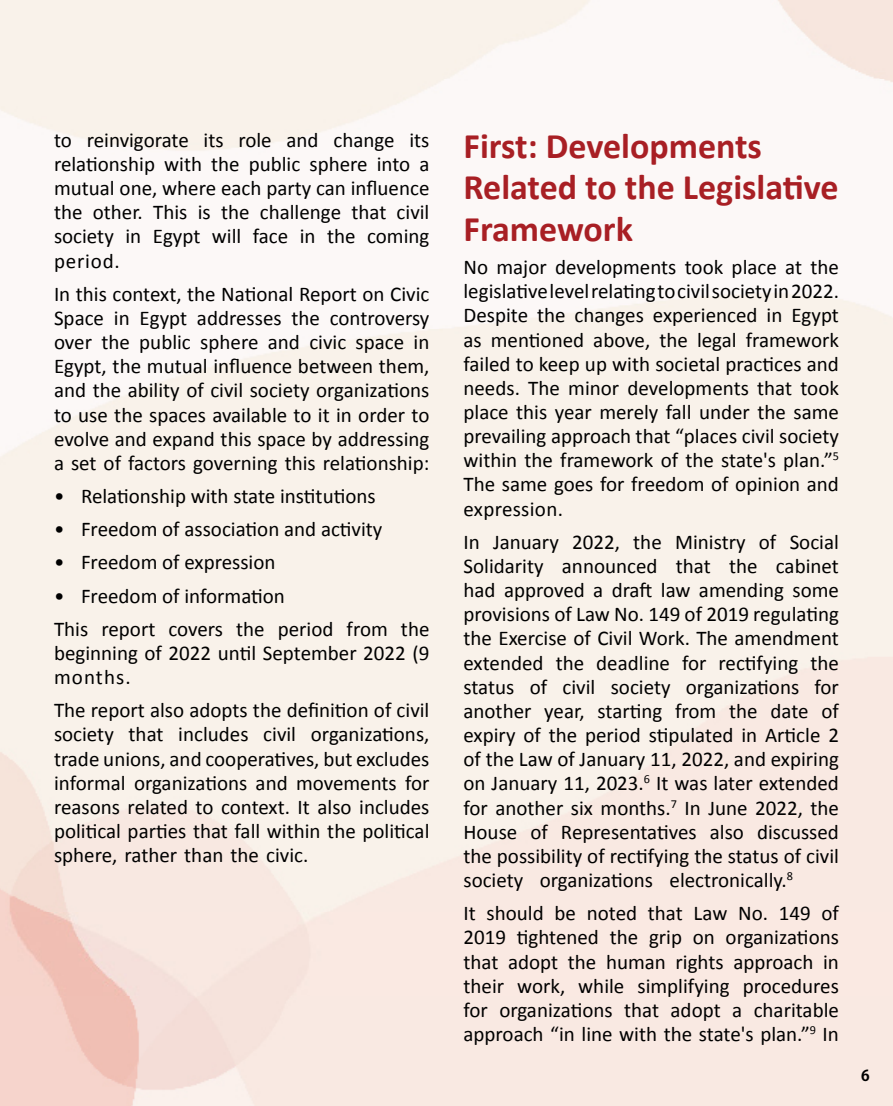
<style>
.page{position:relative;width:893px;height:1106px;background:#fff}
.page>*{position:absolute;margin:0;border:0;box-sizing:border-box;transform-origin:0 0}
.t1{font:700 36px/41.4px "Calibri";color:#a81f24}
.t2{font:21px/24.2px "Calibri";color:#000}
.t3{font:700 15px "Adobe Gothic Std";color:#000}
</style>
<div class="page">
<p class="t2" style="left:238px;top:127px;width:35px">role</p>
<p class="t2" style="left:333px;top:127px;width:63px">change</p>
<p class="t2" style="left:287px;top:127px;width:34px">and</p>
<p class="t2" style="left:87px;top:127px;width:104px">reinvigorate</p>
<p class="t2" style="left:204px;top:127px;width:22px">its</p>
<p class="t2" style="left:409px;top:127px;width:22px">its</p>
<p class="t2" style="left:54px;top:127px;width:19px">to</p>
<p class="t2" style="left:54px;top:151px;width:377px">relationship with the public sphere into a</p>
<p class="t2" style="left:54px;top:175px;width:377px">mutual one, where each party can influence</p>
<p class="t2" style="left:397px;top:200px;width:34px">civil</p>
<p class="t2" style="left:54px;top:200px;width:30px">the</p>
<p class="t2" style="left:93px;top:200px;width:52px">other.</p>
<p class="t2" style="left:153px;top:200px;width:36px">This</p>
<p class="t2" style="left:221px;top:200px;width:30px">the</p>
<p class="t2" style="left:260px;top:200px;width:83px">challenge</p>
<p class="t2" style="left:351px;top:200px;width:36px">that</p>
<p class="t2" style="left:198px;top:200px;width:15px">is</p>
<p class="t2" style="left:253px;top:224px;width:37px">face</p>
<p class="t2" style="left:212px;top:224px;width:31px">will</p>
<p class="t2" style="left:327px;top:224px;width:30px">the</p>
<p class="t2" style="left:54px;top:224px;width:67px">society period.</p>
<p class="t2" style="left:54px;top:281px;width:377px;text-align:right">In this context, the National Report on Civic controversy</p>
<p class="t2" style="left:125px;top:224px;width:17px">in</p>
<p class="t2" style="left:300px;top:224px;width:17px">in</p>
<p class="t2" style="left:367px;top:224px;width:64px">coming</p>
<p class="t2" style="left:153px;top:224px;width:49px">Egypt</p>
<p class="t2" style="left:291px;top:305px;width:30px">the</p>
<p class="t2" style="left:197px;top:305px;width:86px">addresses</p>
<p class="t2" style="left:114px;top:305px;width:17px">in</p>
<p class="t2" style="left:54px;top:305px;width:377px">Space<br>over the public sphere and civic space in Egypt, the mutual influence between them, and the ability of civil society organizations to use the spaces available to init order to evolve and expand this space by addressing a set of factors governing this relationship:</p>
<p class="t2" style="left:81px;top:483px;width:296px">Relationship with state institutions</p>
<p class="t2" style="left:140px;top:305px;width:49px">Egypt</p>
<p class="t2" style="left:54px;top:483px;width:12px">•</p>
<p class="t2" style="left:54px;top:516px;width:12px">•</p>
<p class="t2" style="left:81px;top:516px;width:303px">Freedom of association and activity</p>
<p class="t2" style="left:54px;top:550px;width:12px">•</p>
<p class="t2" style="left:81px;top:550px;width:196px">Freedom of expression</p>
<p class="t2" style="left:54px;top:583px;width:12px">•</p>
<p class="t2" style="left:81px;top:583px;width:205px">Freedom of information</p>
<p class="t2" style="left:347px;top:616px;width:43px">from</p>
<p class="t2" style="left:54px;top:616px;width:377px">This<br>beginning of 2022 until September 2022 9) months.</p>
<p class="t2" style="left:54px;top:697px;width:377px;text-align:right">The report also adopts the definition of civil organizations,</p>
<p class="t2" style="left:236px;top:616px;width:30px">the</p>
<p class="t2" style="left:401px;top:616px;width:30px">the</p>
<p class="t2" style="left:278px;top:616px;width:57px">period</p>
<p class="t2" style="left:101px;top:616px;width:55px">report</p>
<p class="t2" style="left:168px;top:616px;width:56px">covers</p>
<p class="t2" style="left:129px;top:721px;width:36px">that</p>
<p class="t2" style="left:178px;top:721px;width:72px">includes</p>
<p class="t2" style="left:263px;top:721px;width:34px">civil</p>
<p class="t2" style="left:54px;top:721px;width:377px">society<br>trade unions, and cooperatives, but excludes informal organizations and movements for reasons related to context. It also includes political parties that fall within the political sphere, rather than the civic.</p>
<h1 class="t1" style="left:463px;top:124px;width:377px">First: Developments<br>Related to the Legislative<br>Framework</h1>
<p class="t2" style="left:463px;top:254px;width:377px;text-align:justify">No major developments took place at the legislativelevelrelatingtocivilsocietyin2022.<br>Despite the changes experienced in Egypt as mentioned above, the legal framework failed to keep up with societal practices and needs. The minor developments that took place this year merely fall under the same prevailing approach that “places civil society within the framework of the state s' plan <sup>5</sup>“ .<br>The same goes for freedom of opinion and expression.</p>
<p class="t2" style="left:790px;top:529px;width:51px">Social</p>
<p class="t2" style="left:759px;top:529px;width:19px">of</p>
<p class="t2" style="left:633px;top:529px;width:30px">the</p>
<p class="t2" style="left:675px;top:529px;width:72px">Ministry</p>
<p class="t2" style="left:572px;top:529px;width:49px">2022,</p>
<p class="t2" style="left:463px;top:529px;width:18px">In</p>
<p class="t2" style="left:493px;top:529px;width:67px">January</p>
<p class="t2" style="left:463px;top:553px;width:82px">Solidarity</p>
<p class="t2" style="left:463px;top:577px;width:377px">had approved a draft law amending some</p>
<p class="t2" style="left:463px;top:601px;width:377px">provisions of Law No. 149 of 2019 regulating</p>
<p class="t2" style="left:463px;top:626px;width:377px">the Exercise of Civil Work. The amendment</p>
<p class="t2" style="left:810px;top:650px;width:30px">the</p>
<p class="t2" style="left:676px;top:553px;width:36px">that</p>
<p class="t2" style="left:729px;top:553px;width:30px">the</p>
<p class="t2" style="left:776px;top:553px;width:65px">cabinet</p>
<p class="t2" style="left:562px;top:553px;width:97px">announced</p>
<p class="t2" style="left:682px;top:650px;width:26px">for</p>
<p class="t2" style="left:718px;top:650px;width:81px">rectifying</p>
<p class="t2" style="left:556px;top:650px;width:30px">the</p>
<p class="t2" style="left:596px;top:650px;width:75px">deadline</p>
<p class="t2" style="left:463px;top:650px;width:82px">extended</p>
<p class="t2" style="left:463px;top:674px;width:52px">status</p>
<p class="t2" style="left:530px;top:674px;width:19px">of</p>
<p class="t2" style="left:563px;top:674px;width:34px">civil</p>
<p class="t2" style="left:611px;top:674px;width:61px">society</p>
<p class="t2" style="left:686px;top:674px;width:115px">organizations</p>
<p class="t2" style="left:815px;top:674px;width:26px">for</p>
<p class="t2" style="left:675px;top:698px;width:43px">from</p>
<p class="t2" style="left:821px;top:698px;width:19px">of</p>
<p class="t2" style="left:463px;top:698px;width:69px">another</p>
<p class="t2" style="left:463px;top:722px;width:377px">expiry of the period stipulated in Article 2</p>
<p class="t2" style="left:463px;top:746px;width:377px">of the Law of January 11, 2022, and expiring</p>
<p class="t2" style="left:463px;top:770px;width:377px">on January 11, 2023.<sup>6</sup> It was later extended</p>
<p class="t2" style="left:463px;top:795px;width:377px">for another six months.<sup>7</sup> In June 2022, the</p>
<p class="t2" style="left:757px;top:819px;width:83px">discussed</p>
<p class="t2" style="left:729px;top:698px;width:30px">the</p>
<p class="t2" style="left:770px;top:698px;width:40px">date</p>
<p class="t2" style="left:598px;top:698px;width:66px">starting</p>
<p class="t2" style="left:544px;top:698px;width:42px">year,</p>
<p class="t2" style="left:530px;top:819px;width:19px">of</p>
<p class="t2" style="left:710px;top:819px;width:36px">also</p>
<p class="t2" style="left:561px;top:819px;width:137px">Representatives</p>
<p class="t2" style="left:463px;top:819px;width:55px">House</p>
<p class="t2" style="left:463px;top:843px;width:377px">the possibility of rectifying the status of civil</p>
<p class="t2" style="left:670px;top:867px;width:125px">electronically.<sup>8</sup></p>
<p class="t2" style="left:463px;top:867px;width:61px">society</p>
<p class="t2" style="left:540px;top:867px;width:115px">organizations</p>
<p class="t2" style="left:463px;top:900px;width:14px">It</p>
<p class="t2" style="left:487px;top:900px;width:59px">should</p>
<p class="t2" style="left:554px;top:900px;width:23px">be</p>
<p class="t2" style="left:587px;top:900px;width:52px">noted</p>
<p class="t2" style="left:648px;top:900px;width:36px">that</p>
<p class="t2" style="left:694px;top:900px;width:35px">Law</p>
<p class="t2" style="left:738px;top:900px;width:31px">No.</p>
<p class="t2" style="left:779px;top:900px;width:33px">149</p>
<p class="t2" style="left:821px;top:900px;width:19px">of</p>
<p class="t2" style="left:463px;top:924px;width:44px">2019</p>
<p class="t2" style="left:517px;top:924px;width:84px">tightened</p>
<p class="t2" style="left:610px;top:924px;width:30px">the</p>
<p class="t2" style="left:649px;top:924px;width:35px">grip</p>
<p class="t2" style="left:693px;top:924px;width:24px">on</p>
<p class="t2" style="left:726px;top:924px;width:115px">organizations</p>
<p class="t2" style="left:463px;top:948px;width:36px">that</p>
<p class="t2" style="left:508px;top:948px;width:52px">adopt</p>
<p class="t2" style="left:568px;top:948px;width:30px">the</p>
<p class="t2" style="left:606px;top:948px;width:61px">human</p>
<p class="t2" style="left:676px;top:948px;width:50px">rights</p>
<p class="t2" style="left:733px;top:948px;width:82px">approach</p>
<p class="t2" style="left:823px;top:948px;width:17px">in</p>
<p class="t2" style="left:463px;top:973px;width:42px">their</p>
<p class="t2" style="left:517px;top:973px;width:50px">work,</p>
<p class="t2" style="left:578px;top:973px;width:48px">while</p>
<p class="t2" style="left:637px;top:973px;width:94px">simplifying</p>
<p class="t2" style="left:743px;top:973px;width:98px">procedures</p>
<p class="t2" style="left:463px;top:997px;width:377px">for<br>approach “in line with the state s' plan <sup>9</sup>“ . In</p>
<p class="t2" style="left:624px;top:997px;width:36px">that</p>
<p class="t2" style="left:754px;top:997px;width:87px">charitable</p>
<p class="t2" style="left:671px;top:997px;width:52px">adopt</p>
<p class="t2" style="left:499px;top:997px;width:115px">organizations</p>
<p class="t2" style="left:732px;top:997px;width:12px">a</p>
<p class="t3" style="left:861px;top:1066px;width:10px">6</p>
</div>
